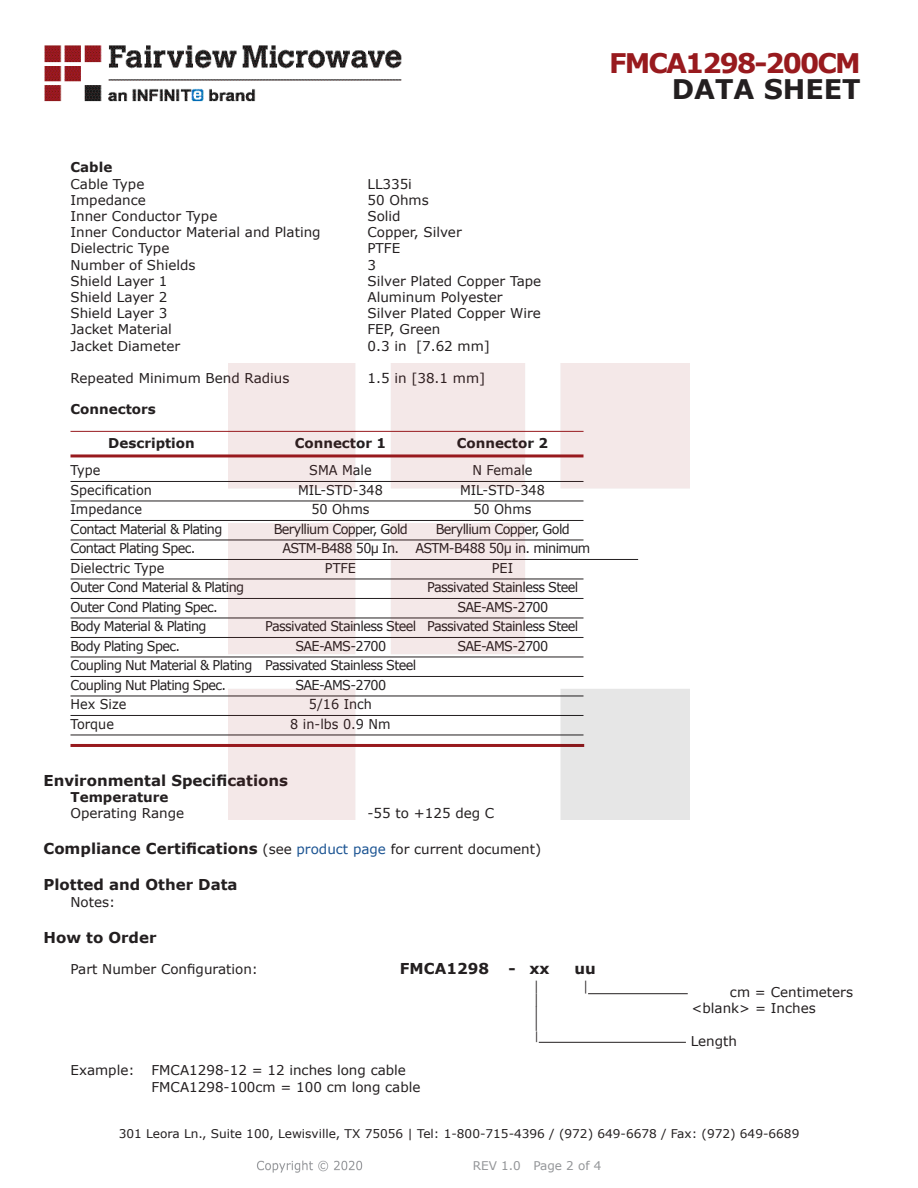
<style>
.page{position:relative;width:918px;height:1188px;background:#fff}
.page>*{position:absolute;margin:0;border:0;box-sizing:border-box;transform-origin:0 0}
.FM{font:700 27px "Verdana";letter-spacing:-.07em;color:#981a1e}
.t1{font:700 27px "Verdana";color:#231f20}
.Specs_Para{font:25.8px "Verdana";color:#231f20;scale:.39 1}
.Head1_for_Compliance{font:700 15px "Verdana";color:#231f20}
.Head1{font:700 15px "Verdana";color:#231f20}
.Specs_Para-2{font:700 15px "Verdana";color:#231f20}
.Specs_Para-3{font:13.5px "Verdana";color:#231f20}
.Table_Body_Connector{font:13.5px "Verdana";letter-spacing:-.05em;color:#231f20;scale:.95 1}
.Table_Body_Connector-2{font:13.5px "Verdana";color:#231f20;scale:.95 1}
.Table_Header_Connect{font:700 13.5px "Verdana";color:#231f20}
.Head2_after_Head1{font:700 13.5px "Verdana";color:#231f20}
.Head2{font:700 13.5px "Verdana";color:#231f20}
.Head3{font:700 13.5px "Verdana";color:#231f20}
.Specs_Para-4{font:13.5px "Verdana";color:#231f20;scale:.75 1}
.t2{font:12px "Verdana";color:#231f20}
.REV_Info{font:12px "Verdana";color:#939598}
.Specs_Para-5{font:11.25px "Verdana";color:#231f20;scale:.86 1}
.s1{font-weight:400;font-size:13.5px}
.s2{font-weight:400;font-size:13.5px;color:#1a5392}
</style>
<div class="page">
<hr style="left:70px;top:431px;width:514px;height:1px;background:#981a1e">
<hr style="left:70px;top:454px;width:514px;height:3px;background:#981a1e">
<hr style="left:70px;top:481px;width:514px;height:1px;background:#231f20">
<hr style="left:70px;top:501px;width:514px;height:1px;background:#231f20">
<hr style="left:70px;top:520px;width:514px;height:1px;background:#231f20">
<hr style="left:70px;top:540px;width:514px;height:1px;background:#231f20">
<hr style="left:70px;top:559px;width:568px;height:1px;background:#231f20">
<hr style="left:70px;top:579px;width:514px;height:1px;background:#231f20">
<hr style="left:70px;top:598px;width:514px;height:1px;background:#231f20">
<hr style="left:70px;top:618px;width:514px;height:1px;background:#231f20">
<hr style="left:70px;top:637px;width:514px;height:1px;background:#231f20">
<hr style="left:70px;top:657px;width:514px;height:1px;background:#231f20">
<hr style="left:70px;top:676px;width:514px;height:1px;background:#231f20">
<hr style="left:70px;top:696px;width:514px;height:1px;background:#231f20">
<hr style="left:70px;top:715px;width:514px;height:1px;background:#231f20">
<hr style="left:70px;top:735px;width:514px;height:1px;background:#231f20">
<hr style="left:70px;top:744px;width:514px;height:3px;background:#981a1e">
<hr style="left:588px;top:993px;width:100px;height:1px;background:#231f20">
<hr style="left:539px;top:1042px;width:147px;height:1px;background:#231f20">
<img style="left:257px;top:1160px;width:106px;height:13px">
<img style="left:228px;top:364px;width:462px;height:456px">
<img style="left:44px;top:45px;width:358px;height:57px">
<p class="FM" style="left:609px;top:44px;width:253px">FMCA1298-200CM</p>
<p class="t1" style="left:672px;top:70px;width:191px">DATA SHEET</p>
<p class="Head3" style="left:70px;top:158px;width:43px">Cable</p>
<p class="Specs_Para-3" style="left:70px;top:174px;width:75px">Cable Type</p>
<p class="Specs_Para-3" style="left:368px;top:174px;width:46px">LL335i</p>
<p class="Specs_Para-3" style="left:70px;top:191px;width:77px">Impedance</p>
<p class="Specs_Para-3" style="left:368px;top:191px;width:63px">50 Ohms</p>
<p class="Specs_Para-3" style="left:70px;top:207px;width:148px">Inner Conductor Type</p>
<p class="Specs_Para-3" style="left:368px;top:207px;width:35px">Solid</p>
<p class="Specs_Para-3" style="left:70px;top:223px;width:252px">Inner Conductor Material and Plating</p>
<p class="Specs_Para-3" style="left:368px;top:223px;width:96px">Copper, Silver</p>
<p class="Specs_Para-3" style="left:70px;top:239px;width:100px">Dielectric Type</p>
<p class="Specs_Para-3" style="left:368px;top:239px;width:34px">PTFE</p>
<p class="Specs_Para-3" style="left:70px;top:255px;width:127px">Number of Shields</p>
<p class="Specs_Para-3" style="left:368px;top:255px;width:10px">3</p>
<p class="Specs_Para-3" style="left:70px;top:272px;width:98px">Shield Layer 1</p>
<p class="Specs_Para-3" style="left:368px;top:272px;width:175px">Silver Plated Copper Tape</p>
<p class="Specs_Para-3" style="left:70px;top:288px;width:98px">Shield Layer 2</p>
<p class="Specs_Para-3" style="left:368px;top:288px;width:137px">Aluminum Polyester</p>
<p class="Specs_Para-3" style="left:70px;top:304px;width:98px">Shield Layer 3</p>
<p class="Specs_Para-3" style="left:368px;top:304px;width:175px">Silver Plated Copper Wire</p>
<p class="Specs_Para-3" style="left:70px;top:320px;width:103px">Jacket Material</p>
<p class="Specs_Para-3" style="left:368px;top:320px;width:74px">FEP, Green</p>
<p class="Specs_Para-3" style="left:70px;top:336px;width:111px">Jacket Diameter</p>
<p class="Specs_Para-3" style="left:368px;top:336px;width:124px">0.3 in [7.62 mm]</p>
<p class="Specs_Para-3" style="left:70px;top:369px;width:220px">Repeated Minimum Bend Radius</p>
<p class="Specs_Para-3" style="left:368px;top:369px;width:119px">1.5 in [38.1 mm]</p>
<p class="Head2" style="left:70px;top:400px;width:87px">Connectors</p>
<p class="Table_Header_Connect" style="left:108px;top:434px;width:88px">Description</p>
<p class="Table_Header_Connect" style="left:295px;top:434px;width:93px">Connector 1</p>
<p class="Table_Header_Connect" style="left:457px;top:434px;width:93px">Connector 2</p>
<p class="Table_Body_Connector" style="left:70px;top:461px;width:33px">Type</p>
<p class="Table_Body_Connector" style="left:309px;top:461px;width:67px">SMA Male</p>
<p class="Table_Body_Connector" style="left:472px;top:461px;width:65px">N Female</p>
<p class="Table_Body_Connector-2" style="left:70px;top:481px;width:87px">Specification</p>
<p class="Table_Body_Connector-2" style="left:298px;top:481px;width:91px">MIL-STD-348</p>
<p class="Table_Body_Connector-2" style="left:460px;top:481px;width:91px">MIL-STD-348</p>
<p class="Table_Body_Connector-2" style="left:70px;top:500px;width:77px">Impedance</p>
<p class="Table_Body_Connector" style="left:311px;top:500px;width:63px">50 Ohms</p>
<p class="Table_Body_Connector" style="left:473px;top:500px;width:63px">50 Ohms</p>
<p class="Table_Body_Connector" style="left:70px;top:520px;width:161px">Contact Material &amp; Plating</p>
<p class="Table_Body_Connector" style="left:274px;top:520px;width:143px">Beryllium Copper, Gold</p>
<p class="Table_Body_Connector" style="left:436px;top:520px;width:143px">Beryllium Copper, Gold</p>
<p class="Table_Body_Connector" style="left:70px;top:539px;width:133px">Contact Plating Spec.</p>
<p class="Table_Body_Connector" style="left:282px;top:539px;width:326px">ASTM-B488 50µ In. ASTM-B488 50µ in. minimum</p>
<p class="Table_Body_Connector-2" style="left:70px;top:559px;width:100px">Dielectric Type</p>
<p class="Table_Body_Connector" style="left:325px;top:559px;width:34px">PTFE</p>
<p class="Table_Body_Connector" style="left:492px;top:559px;width:24px">PEI</p>
<p class="Table_Body_Connector" style="left:70px;top:578px;width:184px">Outer Cond Material &amp; Plating</p>
<p class="Table_Body_Connector" style="left:427px;top:578px;width:160px">Passivated Stainless Steel</p>
<p class="Table_Body_Connector" style="left:70px;top:598px;width:157px">Outer Cond Plating Spec.</p>
<p class="Table_Body_Connector" style="left:457px;top:598px;width:97px">SAE-AMS-2700</p>
<p class="Table_Body_Connector" style="left:70px;top:617px;width:145px">Body Material &amp; Plating</p>
<p class="Table_Body_Connector" style="left:265px;top:617px;width:331px">Passivated Stainless Steel Passivated Stainless Steel</p>
<p class="Table_Body_Connector" style="left:70px;top:637px;width:117px">Body Plating Spec.</p>
<p class="Table_Body_Connector" style="left:295px;top:637px;width:97px">SAE-AMS-2700</p>
<p class="Table_Body_Connector" style="left:457px;top:637px;width:97px">SAE-AMS-2700</p>
<p class="Table_Body_Connector" style="left:70px;top:656px;width:366px">Coupling Nut Material &amp; Plating Passivated Stainless Steel</p>
<p class="Table_Body_Connector" style="left:70px;top:676px;width:165px">Coupling Nut Plating Spec.</p>
<p class="Table_Body_Connector" style="left:295px;top:676px;width:97px">SAE-AMS-2700</p>
<p class="Table_Body_Connector" style="left:70px;top:695px;width:60px">Hex Size</p>
<p class="Table_Body_Connector" style="left:309px;top:695px;width:68px">5/16 Inch</p>
<p class="Table_Body_Connector" style="left:70px;top:715px;width:47px">Torque</p>
<p class="Table_Body_Connector" style="left:290px;top:715px;width:107px">8 in-lbs 0.9 Nm</p>
<p class="Head1" style="left:44px;top:770px;width:246px">Environmental Specifications</p>
<p class="Head2_after_Head1" style="left:70px;top:788px;width:100px">Temperature</p>
<p class="Specs_Para-3" style="left:70px;top:804px;width:115px">Operating Range</p>
<p class="Specs_Para-3" style="left:368px;top:804px;width:128px">-55 to +125 deg C</p>
<p class="Head1_for_Compliance" style="left:44px;top:838px;width:499px">Compliance Certifications <span class="s1">(see</span> <span class="s2">product page</span> <span class="s1">for current document)</span></p>
<p class="Head1_for_Compliance" style="left:44px;top:874px;width:196px">Plotted and Other Data</p>
<p class="Specs_Para-3" style="left:70px;top:892px;width:46px">Notes:</p>
<p class="Head1_for_Compliance" style="left:44px;top:926px;width:115px">How to Order</p>
<p class="Specs_Para-3" style="left:70px;top:960px;width:189px">Part Number Configuration:</p>
<p class="Specs_Para-2" style="left:400px;top:958px;width:91px">FMCA1298</p>
<p class="Specs_Para-2" style="left:509px;top:958px;width:43px">- xx</p>
<p class="Specs_Para-2" style="left:575px;top:958px;width:23px">uu</p>
<p class="Specs_Para-4" style="left:534px;top:977px;width:8px">|</p>
<p class="Specs_Para-4" style="left:584px;top:977px;width:8px">|</p>
<p class="Specs_Para-3" style="left:730px;top:983px;width:125px">cm = Centimeters</p>
<p class="Specs_Para-4" style="left:534px;top:990px;width:8px">|</p>
<p class="Specs_Para-3" style="left:692px;top:999px;width:126px">&lt;blank&gt; = Inches</p>
<p class="Specs_Para" style="left:534px;top:999px;width:13px">|</p>
<p class="Specs_Para-5" style="left:534px;top:1028px;width:7px">|</p>
<p class="Specs_Para-3" style="left:691px;top:1031px;width:48px">Length</p>
<p class="Specs_Para-3" style="left:70px;top:1061px;width:66px">Example:</p>
<p class="Specs_Para-3" style="left:152px;top:1061px;width:256px">FMCA1298-12 = 12 inches long cable</p>
<p class="Specs_Para-3" style="left:152px;top:1077px;width:271px">FMCA1298-100cm = 100 cm long cable</p>
<p class="t2" style="left:119px;top:1125px;width:682px">301 Leora Ln., Suite 100, Lewisville, TX 75056 | Tel: 1-800-715-4396 / (972) 649-6678 / Fax: (972) 649-6689</p>
<p class="REV_Info" style="left:473px;top:1157px;width:130px">REV 1.0 Page 2 of 4</p>
</div>
